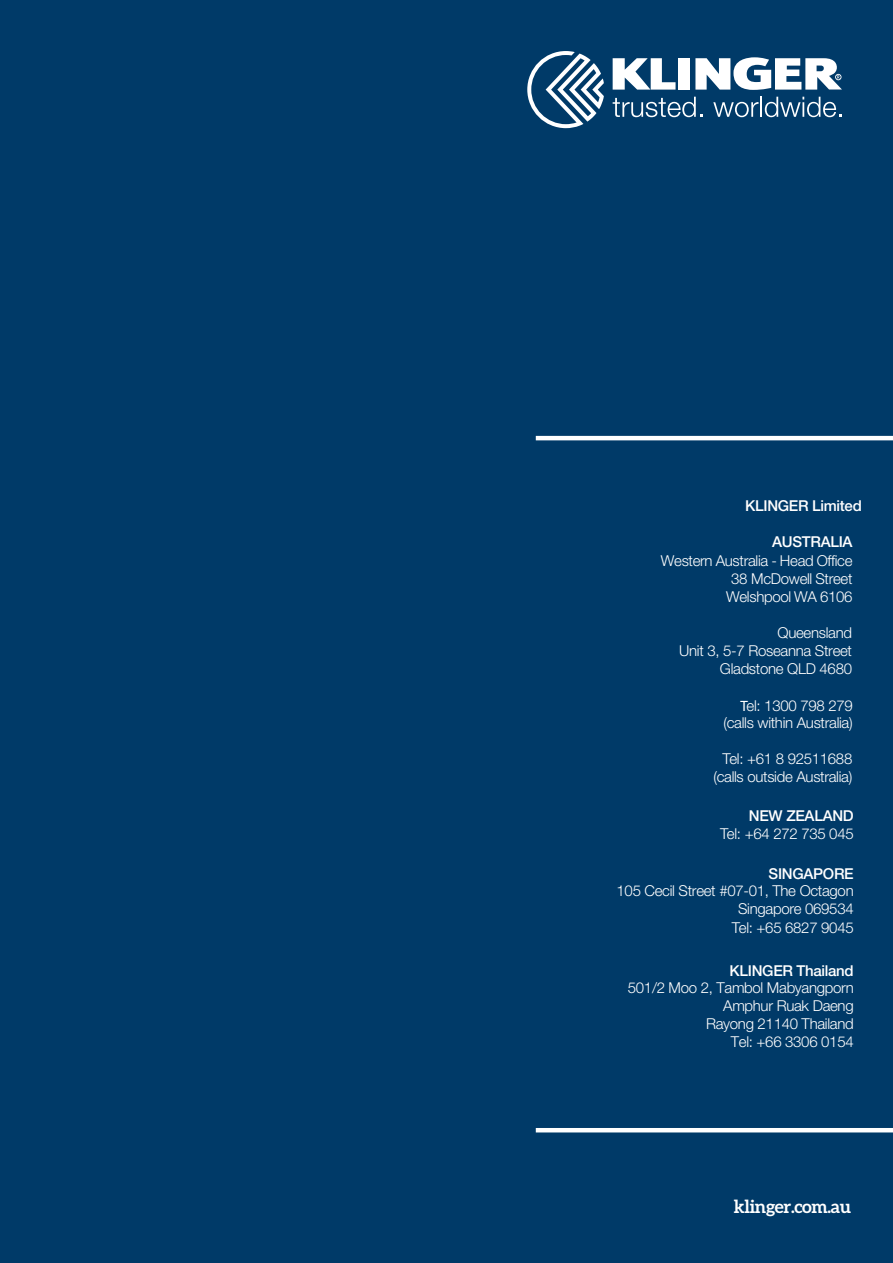
<style>
.page{position:relative;width:893px;height:1263px;background:#003a68}
.page>*{position:absolute;margin:0;border:0;box-sizing:border-box;transform-origin:0 0}
.t1{font:700 18px "Aleo";letter-spacing:-.02em;color:#fff}
.t2{font:300 15px/18px "Helvetica Neue LT Pro";letter-spacing:-.02em;color:#fff;text-align:right}
.t3{font:500 15px "Helvetica Neue LT Pro";letter-spacing:-.02em;color:#fff}
.s1{font-family:"Myriad Pro";font-weight:400}
</style>
<div class="page">
<div style="left:678px;top:58px;width:12px;height:32px;background:#fff"></div>
<svg style="left:613px;top:58px;width:62px;height:32px"></svg>
<svg style="left:695px;top:57px;width:147px;height:33px"></svg>
<svg style="left:527px;top:51px;width:77px;height:77px"></svg>
<svg style="left:613px;top:97px;width:89px;height:20px"></svg>
<svg style="left:713px;top:102px;width:45px;height:15px"></svg>
<hr style="left:760px;top:97px;width:2px;height:20px;background:#fff">
<svg style="left:765px;top:97px;width:77px;height:20px"></svg>
<hr style="left:536px;top:436px;width:357px;height:4px;background:#fff">
<hr style="left:536px;top:1128px;width:357px;height:4px;background:#fff">
<p class="t3" style="left:745px;top:497px;width:118px">KLINGER Limited</p>
<p class="t3" style="left:772px;top:533px;width:82px">AUSTRALIA</p>
<p class="t2" style="left:661px;top:551px;width:193px">Western Australia - Head Office<br>38 McDowell Street<br>Welshpool WA 6106</p>
<p class="t2" style="left:679px;top:623px;width:174px">Queensland<br>Unit 3, 5-7 Roseanna Street<br>Gladstone QLD 4680</p>
<p class="t2" style="left:723px;top:698px;width:131px;line-height:16px"><span class="s1">T</span>el: 1300 798 279 (calls within Australia)</p>
<p class="t2" style="left:713px;top:750px;width:140px">Tel: +61 8 92511688 (calls outside Australia)</p>
<p class="t3" style="left:749px;top:806px;width:106px">NEW ZEALAND</p>
<p class="t2" style="left:720px;top:824px;width:135px">Tel: +64 272 735 045</p>
<p class="t3" style="left:769px;top:865px;width:87px">SINGAPORE</p>
<p class="t2" style="left:617px;top:881px;width:239px;line-height:18.6px">105 Cecil Street #07-01, The Octagon<br>Singapore 069534<br>Tel: +65 6827 9045</p>
<p class="t3" style="left:730px;top:961px;width:126px">KLINGER Thailand</p>
<p class="t2" style="left:628px;top:978px;width:227px">501/2 Moo 2, Tambol Mabyangporn<br>Amphur Ruak Daeng<br>Rayong 21140 Thailand<br>Tel: +66 3306 0154</p>
<p class="t1" style="left:734px;top:1196px;width:119px">klinger.com.au</p>
</div>
